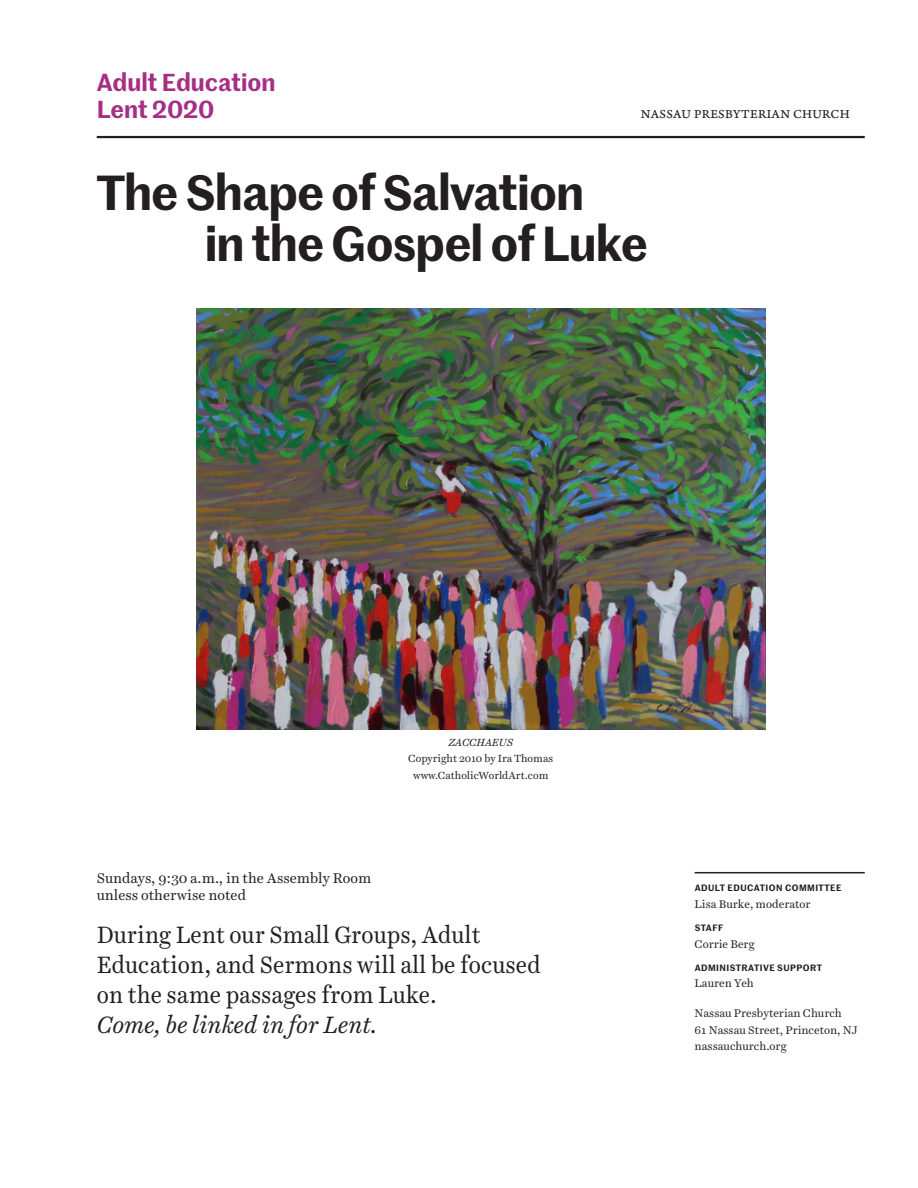
<style>
.page{position:relative;width:918px;height:1188px;background:#fff}
.page>*{position:absolute;margin:0;border:0;box-sizing:border-box;transform-origin:0 0}
.Series-Title{font:600 48px/51px "Marr Sans";letter-spacing:-.02em;color:#231f20}
.Series-Text{font:24px/30px "Harriet Text";color:#231f20;scale:.95 1}
.Newsletter-Month{font:600 24px/27px "Marr Sans";color:#a62e85}
.Logistics-Details{font:14.25px/16.5px "Harriet Text";color:#231f20}
.t1{font:12.75px "Arno Pro Caption";letter-spacing:.02em;color:#231f20}
.Masthead-Person{font:11.25px/16.5px "Harriet Text";color:#231f20}
.t2{font:10.5px "Harriet Text";color:#231f20}
.t3{font:italic 10.5px "Harriet Text";letter-spacing:-.005em;color:#231f20}
.Masthead-Title{font:600 9px "Marr Sans";letter-spacing:.05em;color:#231f20}
.s1{font-style:italic}
</style>
<div class="page">
<hr style="left:97px;top:136px;width:768px;height:2px;background:#231f20">
<hr style="left:695px;top:872px;width:170px;height:1px;background:#231f20">
<img style="left:196px;top:308px;width:569px;height:421px">
<p class="Newsletter-Month" style="left:97px;top:68px;width:180px">Adult Education<br>Lent 2020</p>
<p class="t1" style="left:641px;top:107px;width:210px">NASSAU PRESBYTERIAN CHURCH</p>
<p class="Series-Title" style="left:205px;top:164px;width:445px;text-indent:-108px">The Shape of Salvation<br>in the Gospel of Luke</p>
<p class="t3" style="left:448px;top:735px;width:66px">ZACCHAEUS</p>
<p class="t2" style="left:408px;top:751px;width:146px">Copyright 2010 by Ira Thomas</p>
<p class="t2" style="left:413px;top:768px;width:137px">www.CatholicWorldArt.com</p>
<p class="Logistics-Details" style="left:97px;top:870px;width:276px">Sundays, 9:30 a.m., in the Assembly Room unless otherwise noted</p>
<p class="Series-Text" style="left:97px;top:920px;width:469px">During Lent our Small Groups, Adult Education, and Sermons will all be focused on the same passages from Luke.<br><span class="s1">Come, be linked in for Lent.</span></p>
<p class="Masthead-Title" style="left:695px;top:881px;width:148px">ADULT EDUCATION COMMITTEE</p>
<p class="Masthead-Person" style="left:695px;top:896px;width:117px">Lisa Burke, moderator</p>
<p class="Masthead-Title" style="left:695px;top:921px;width:30px">STAFF</p>
<p class="Masthead-Person" style="left:695px;top:935px;width:62px">Corrie Berg</p>
<p class="Masthead-Title" style="left:695px;top:961px;width:129px">ADMINISTRATIVE SUPPORT</p>
<p class="Masthead-Person" style="left:695px;top:975px;width:61px">Lauren Yeh</p>
<p class="Masthead-Person" style="left:695px;top:1005px;width:165px">Nassau Presbyterian Church<br>61 Nassau Street, Princeton, NJ nassauchurch.org</p>
</div>
